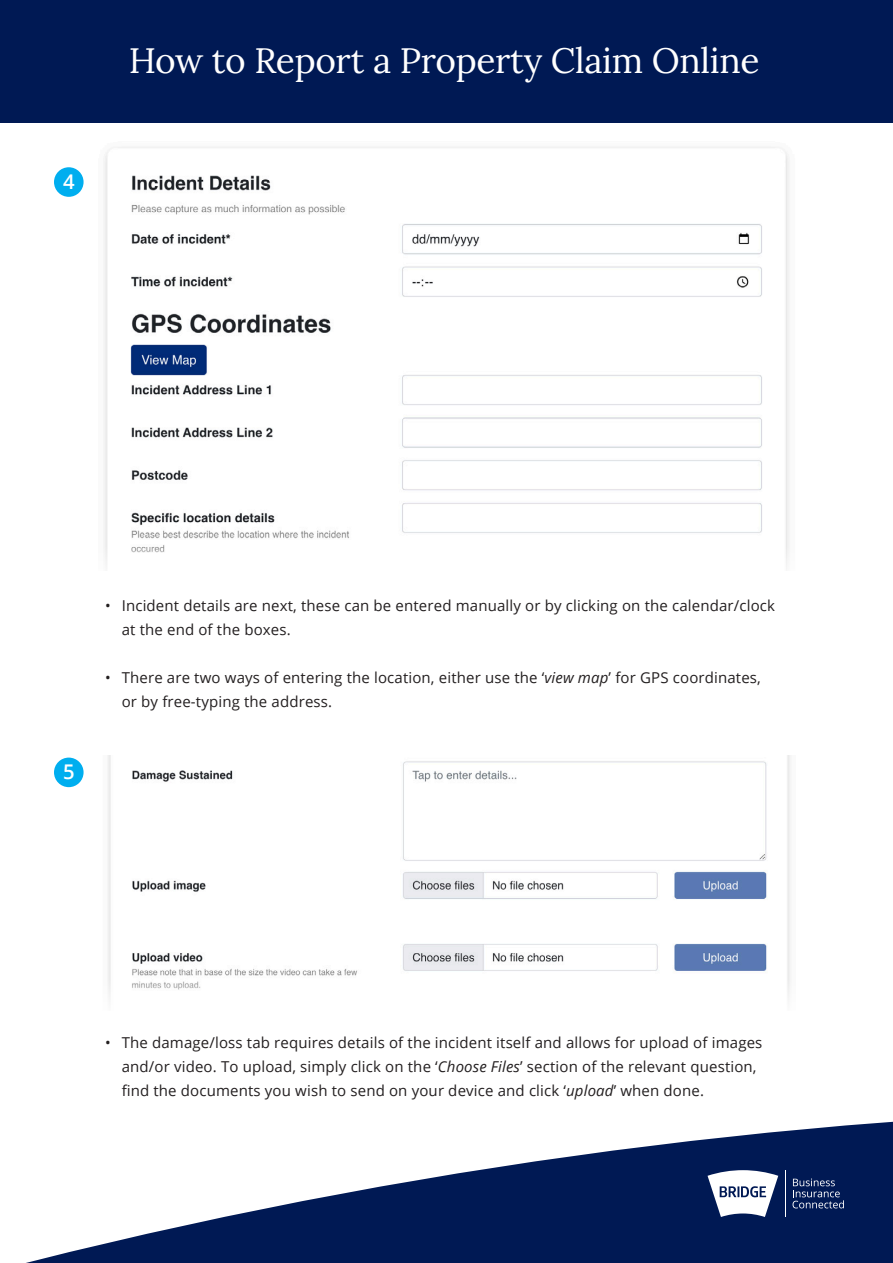
<style>
.page{position:relative;width:893px;height:1263px;background:#fff}
.page>*{position:absolute;margin:0;border:0;box-sizing:border-box;transform-origin:0 0}
.Main_headers{font:35.25px "Lora";letter-spacing:-.01em;color:#fff}
.Body_Regular{font:600 20.25px "Open Sans";color:#fff}
.Body_Regular-2{font:15px/24px "Open Sans";letter-spacing:.01em;color:#231f20}
.s1{font-style:italic}
</style>
<div class="page">
<svg style="left:26px;top:1121px;width:867px;height:142px;fill:#001954"></svg>
<div style="left:0;top:0;width:893px;height:123px;background:#001954"></div>
<svg style="left:792px;top:1178px;width:52px;height:30px;background:#2d4272"></svg>
<hr style="left:785px;top:1170px;width:1px;height:47px;background:#fff">
<svg style="left:707px;top:1170px;width:71px;height:47px"></svg>
<img style="left:104px;top:147px;width:685px;height:398px">
<img style="left:108px;top:755px;width:682px;height:223px">
<div style="left:54px;top:167px;width:30px;height:30px;background:#00aeef;border-radius:50%"></div>
<div style="left:54px;top:757px;width:30px;height:30px;background:#00aeef;border-radius:50%"></div>
<p class="Body_Regular" style="left:63px;top:168px;width:13px">4</p>
<p class="Main_headers" style="left:129px;top:33px;width:632px">How to Report a Property Claim Online</p>
<p class="Body_Regular" style="left:63px;top:758px;width:13px">5</p>
<p class="Body_Regular-2" style="left:122px;top:593px;width:655px;text-indent:-17px">• Incident details are next, these can be entered manually or by clicking on the calendar/clock at the end of the boxes.</p>
<p class="Body_Regular-2" style="left:122px;top:665px;width:641px;text-indent:-17px">• There are two ways of entering the location, either use the ‘<span class="s1">view map</span>’ for GPS coordinates, or by free-typing the address.</p>
<p class="Body_Regular-2" style="left:105px;top:1031px;width:659px">• The damage/loss tab requires details of the incident itself and allows for upload of images</p>
<p class="Body_Regular-2" style="left:122px;top:1055px;width:636px">and/or video. To upload, simply click on the ‘<span class="s1">Choose Files</span>’ section of the relevant question, find the documents you wish to send on your device and click ‘<span class="s1">upload</span>’ when done.</p>
</div>
